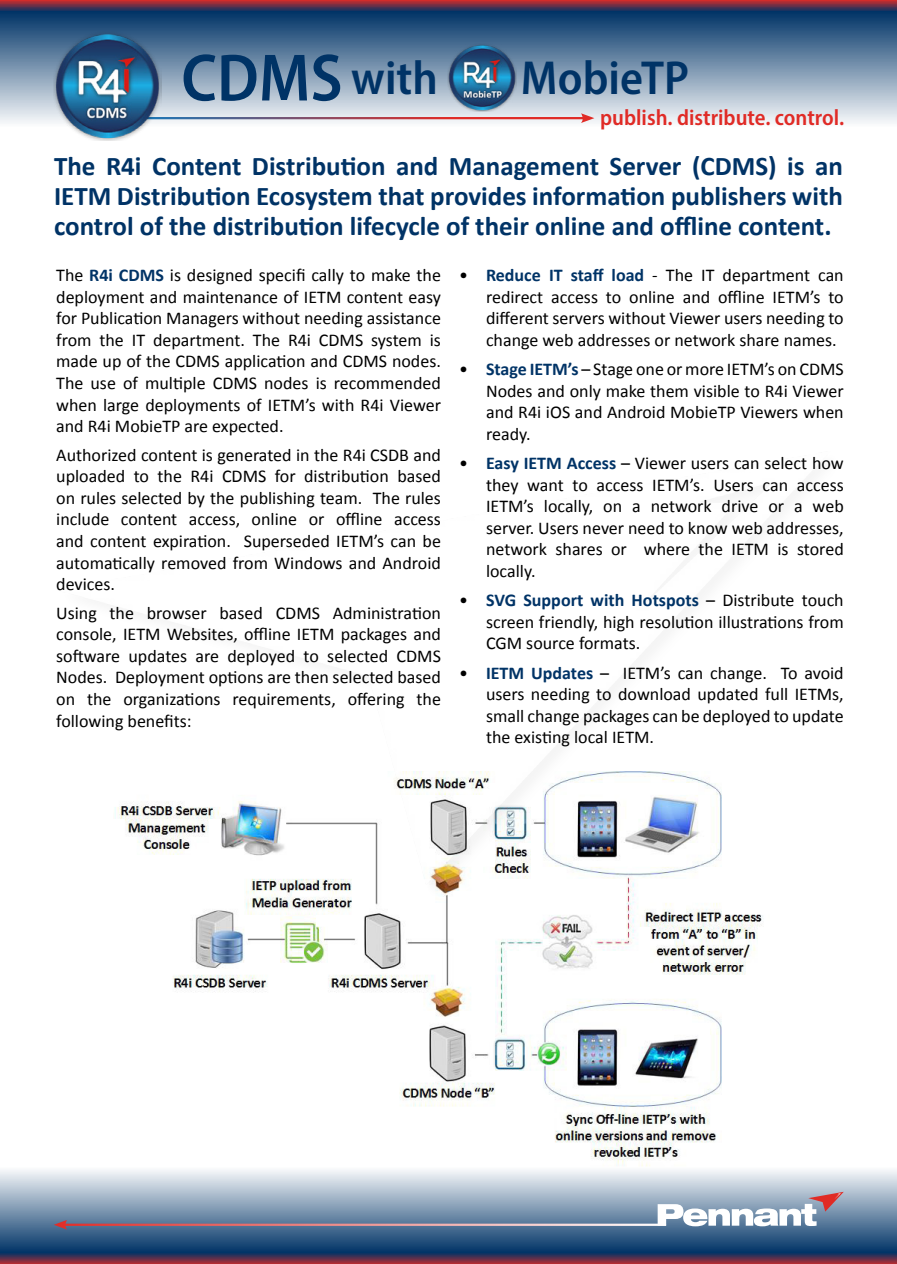
<style>
.page{position:relative;width:897px;height:1264px;background:#fff}
.page>*{position:absolute;margin:0;border:0;box-sizing:border-box;transform-origin:0 0}
.t1{font:67.5px "Myriad Variable Concept";color:#036}
.t2{font:48px "Myriad Variable Concept";letter-spacing:.155em;color:#036}
.t3{font:700 27px/30px "Calibri";color:#036;text-align:justify}
.t4{font:22.5px "Myriad Variable Concept";letter-spacing:.115em;color:#e02b26}
.t5{font:18px/21.6px "Calibri";color:#000;text-align:justify}
.s1{font-size:48px}
.s2{font-weight:700;color:#036}
</style>
<div class="page">
<svg style="left:0;top:0;width:896px;height:123px"></svg>
<svg style="left:0;top:1170px;width:896px;height:94px"></svg>
<svg style="left:657px;top:1191px;width:186px;height:35px"></svg>
<hr style="left:63px;top:1223px;width:603px;height:3px;background:#fff">
<svg style="left:54px;top:1220px;width:13px;height:9px"></svg>
<hr style="left:123px;top:117px;width:462px;height:2px;background:#fff">
<svg style="left:581px;top:113px;width:13px;height:10px"></svg>
<img style="left:54px;top:31px;width:108px;height:110px">
<img style="left:448px;top:43px;width:68px;height:69px">
<img style="left:115px;top:772px;width:648px;height:395px">
<h1 class="t1" style="left:181px;top:38px;width:250px">CDMS <span class="s1">with</span></h1>
<h2 class="t2" style="left:521px;top:50px;width:162px">MobieTP</h2>
<p class="t4" style="left:600px;top:104px;width:244px">publish. distribute. control.</p>
<h3 class="t3" style="left:54px;top:151px;width:790px">The R4i Content Distribution and Management Server (CDMS) is an IETM Distribution Ecosystem that provides information publishers with control of the distribution lifecycle of their online and offline content.</h3>
<p class="t5" style="left:56px;top:264px;width:386px">The <span class="s2">R4i CDMS</span> is designed specifi cally to make the deployment and maintenance of IETM content easy for Publication Managers without needing assistance from the IT department. The R4i CDMS system is made up of the CDMS application and CDMS nodes.<br>The use of multiple CDMS nodes is recommended when large deployments of IETM’s with R4i Viewer and R4i MobieTP are expected.</p>
<p class="t5" style="left:56px;top:444px;width:386px">Authorized content is generated in the R4i CSDB and uploaded to the R4i CDMS for distribution based on rules selected by the publishing team. The rules include content access, online or offline access and content expiration. Superseded IETM’s can be automatically removed from Windows and Android devices.</p>
<p class="t5" style="left:56px;top:602px;width:386px">Using the browser based CDMS Administration console, IETM Websites, offline IETM packages and software updates are deployed to selected CDMS Nodes. Deployment options are then selected based on the organizations requirements, offering the following benefits:</p>
<p class="t5" style="left:486px;top:264px;width:359px;text-indent:-27px">• <span class="s2">Reduce IT staff load</span> - The IT department can redirect access to online and offline IETM’s to different servers without Viewer users needing to change web addresses or network share names.</p>
<p class="t5" style="left:486px;top:358px;width:359px;text-indent:-27px">• <span class="s2">Stage IETM’s</span> – Stage one or more IETM’s on CDMS Nodes and only make them visible to R4i Viewer and R4i iOS and Android MobieTP Viewers when ready.</p>
<p class="t5" style="left:486px;top:452px;width:359px;text-indent:-27px">• <span class="s2">Easy IETM Access</span> – Viewer users can select how they want to access IETM’s. Users can access IETM’s locally, on a network drive or a web server. Users never need to know web addresses, network shares or where the IETM is stored locally.</p>
<p class="t5" style="left:486px;top:589px;width:359px;text-indent:-27px">• <span class="s2">SVG Support with Hotspots</span> – Distribute touch screen friendly, high resolution illustrations from CGM source formats.</p>
<p class="t5" style="left:486px;top:662px;width:359px;text-indent:-27px">• <span class="s2">IETM Updates</span> – IETM’s can change. To avoid users needing to download updated full IETMs, small change packages can be deployed to update the existing local IETM.</p>
</div>
